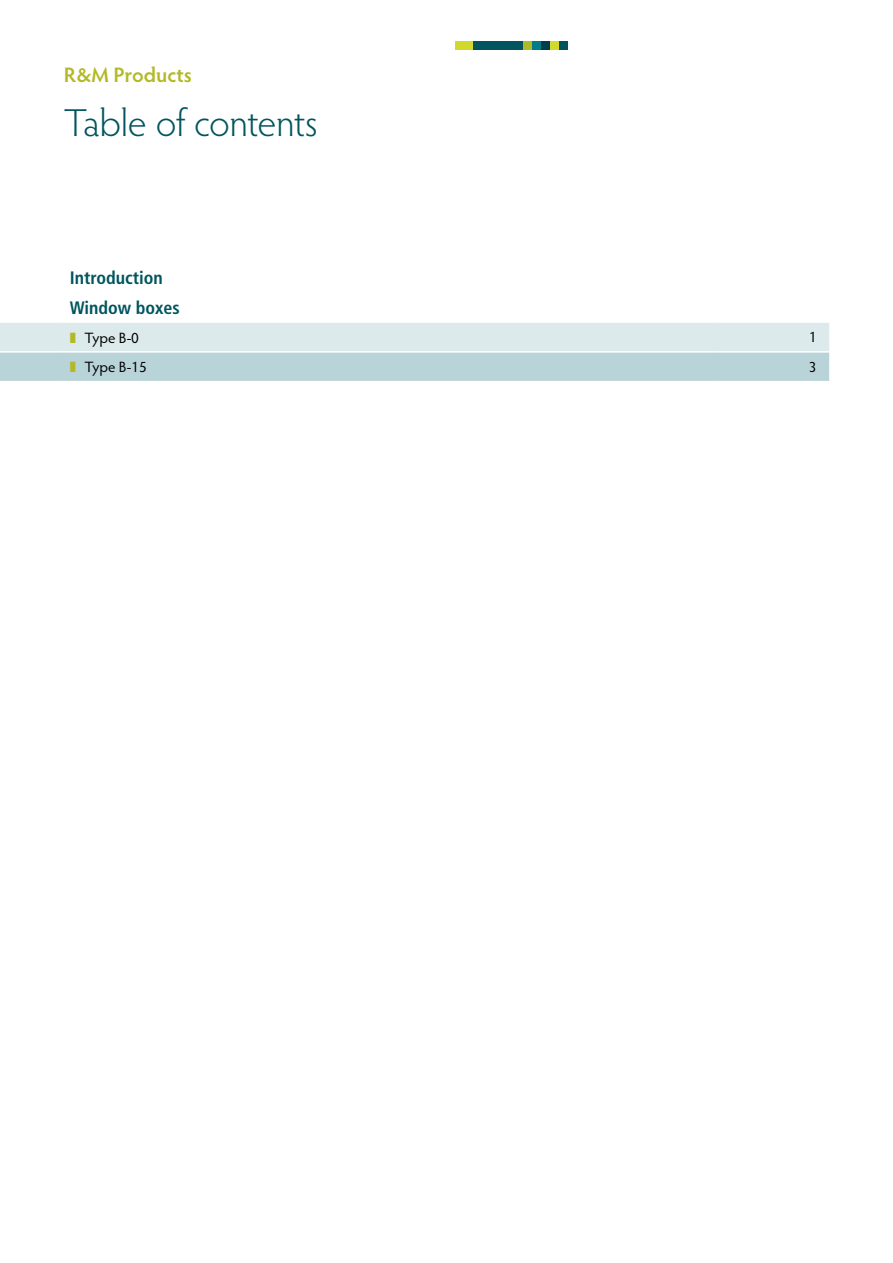
<style>
.page{position:relative;width:893px;height:1263px;background:#fff}
.page>*{position:absolute;margin:0;border:0;box-sizing:border-box;transform-origin:0 0}
.t1{font:300 39px "Hypatia Sans Pro";letter-spacing:-.015em;color:#00555e}
.t2{font:600 21px "Hypatia Sans Pro";color:#b3b926}
.t3{font:700 condensed 18px/29.7px "Frutiger LT Pro";color:#00555e}
.t4{font:15px "Hypatia Sans Pro";letter-spacing:.005em;color:#000}
.s1{color:#b3b926}
</style>
<div class="page">
<svg style="left:0;top:323px;width:829px;height:58px;background:#cadfe2"></svg>
<hr style="left:0;top:351px;width:64px;height:2px;background:#fff">
<hr style="left:64px;top:351px;width:653px;height:2px;background:#fff">
<hr style="left:717px;top:351px;width:112px;height:2px;background:#fff">
<div style="left:455px;top:41px;width:18px;height:9px;background:#d3d92b"></div>
<div style="left:523px;top:41px;width:9px;height:9px;background:#b3b926"></div>
<div style="left:550px;top:41px;width:9px;height:9px;background:#d3d92b"></div>
<div style="left:559px;top:41px;width:9px;height:9px;background:#00555e"></div>
<div style="left:532px;top:41px;width:9px;height:9px;background:#007c86"></div>
<div style="left:541px;top:41px;width:9px;height:9px;background:#003d51"></div>
<div style="left:473px;top:41px;width:50px;height:9px;background:#00555e"></div>
<p class="t2" style="left:64px;top:60px;width:130px">R&amp;M Products</p>
<h1 class="t1" style="left:64px;top:97px;width:256px">Table of contents</h1>
<p class="t3" style="left:70px;top:263px;width:112px">Introduction<br>Window boxes</p>
<p class="t4" style="left:70px;top:327px;width:71px"><span class="s1">❚</span> Type B-0</p>
<p class="t4" style="left:809px;top:327px;width:9px">1</p>
<p class="t4" style="left:70px;top:357px;width:79px"><span class="s1">❚</span> Type B-15</p>
<p class="t4" style="left:809px;top:357px;width:9px">3</p>
</div>
